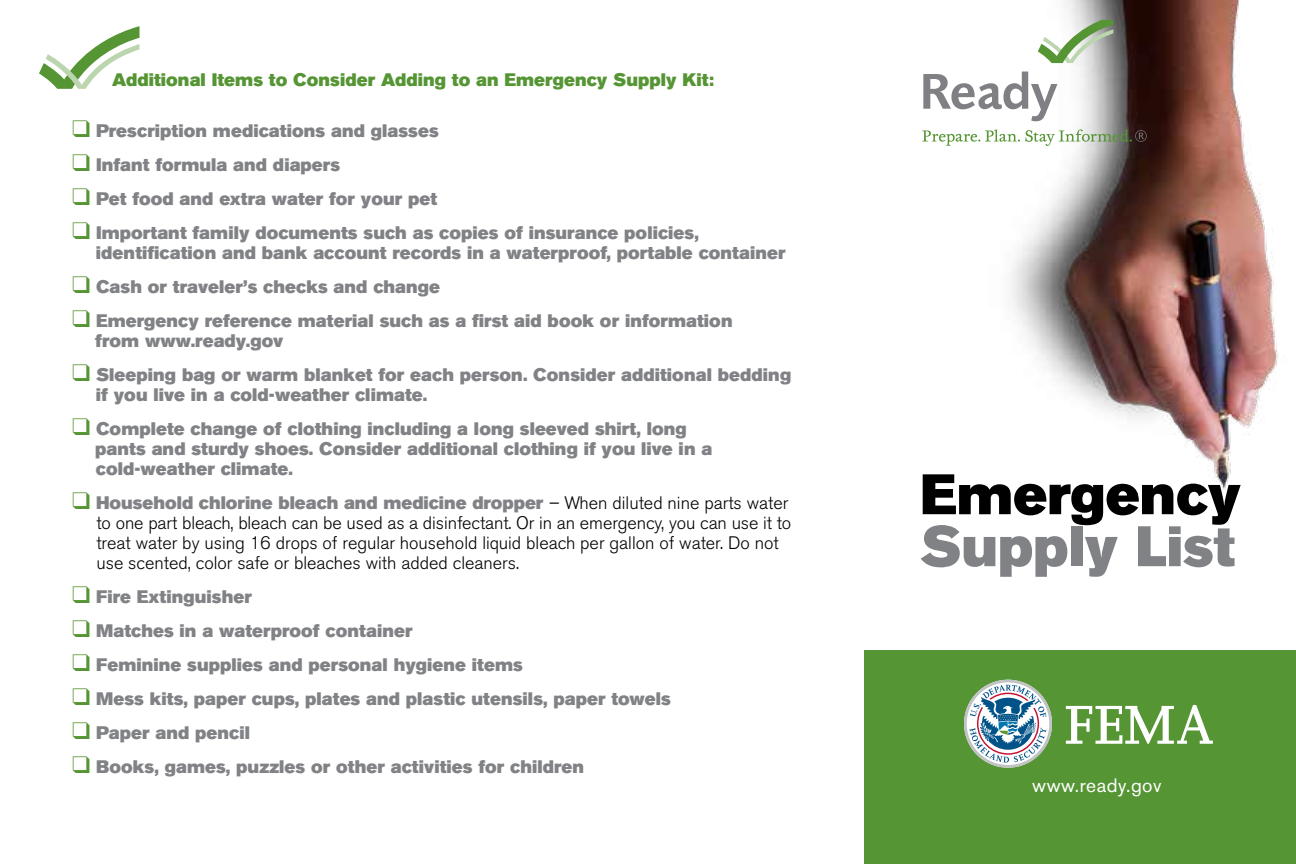
<style>
.page{position:relative;width:1296px;height:864px;background:#fff}
.page>*{position:absolute;margin:0;border:0;box-sizing:border-box;transform-origin:0 0}
.t1{font:56.4px/52px "Akzidenz Grotesk BE Super";color:#808285}
.t2{font:24px/34px "Zapf Dingbats";color:#559534;text-align:justify}
.t3{font:19.2px "Akzidenz Grotesk BE";letter-spacing:.025em;color:#fff}
.t4{font:18px/34px "Akzidenz Grotesk BE Super";letter-spacing:.005em;color:#808285}
.t5{font:300 18px/20px "Akzidenz Grotesk BE";color:#000}
.t6{font:18px "Akzidenz Grotesk BE Super";letter-spacing:.005em;color:#559534}
.s1{font-family:"Akzidenz Grotesk BE";font-weight:300;color:#000}
.s2{color:#000}
</style>
<div class="page">
<svg style="left:39px;top:26px;width:101px;height:63px"></svg>
<div style="left:864px;top:651px;width:432px;height:213px;background:#559534"></div>
<img style="left:1011px;top:0;width:268px;height:493px">
<svg style="left:923px;top:72px;width:134px;height:49px"></svg>
<svg style="left:922px;top:129px;width:225px;height:17px"></svg>
<svg style="left:1038px;top:21px;width:75px;height:42px"></svg>
<svg style="left:1066px;top:705px;width:147px;height:39px"></svg>
<svg style="left:964px;top:680px;width:88px;height:88px"></svg>
<h2 class="t6" style="left:112px;top:69px;width:603px">Additional Items to Consider Adding to an Emergency Supply Kit:</h2>
<h2 class="t2" style="left:72px;top:112px;width:20px">❑ ❑ ❑ ❑</h2>
<p class="t4" style="left:96px;top:114px;width:604px">Prescription medications and glasses<br>Infant formula and diapers<br>Pet food and extra water for your pet<br>Important family documents such as copies of insurance policies,</p>
<p class="t4" style="left:96px;top:236px;width:691px">identification and bank account records in a waterproof, portable container<br>Cash or traveler’s checks and change<br>Emergency reference material such as a first aid book or information</p>
<p class="t4" style="left:95px;top:324px;width:698px">from www.ready.gov<br>Sleeping bag or warm blanket for each person. Consider additional bedding</p>
<p class="t4" style="left:96px;top:378px;width:592px">if you live in a cold-weather climate.<br>Complete change of clothing including a long sleeved shirt, long</p>
<p class="t4" style="left:95px;top:432px;width:619px">pants and sturdy shoes. Consider additional clothing if you live in a</p>
<p class="t4" style="left:96px;top:452px;width:694px">cold-weather climate.<br>Household chlorine bleach and medicine dropper <span class="s1">– When diluted nine parts water</span></p>
<p class="t5" style="left:96px;top:513px;width:696px">to one part bleach, bleach can be used as a disinfectant. Or in an emergency, you can use it to treat water by using 16 drops of regular household liquid bleach per gallon of water. Do not use scented, color safe or bleaches with added cleaners.</p>
<p class="t4" style="left:96px;top:580px;width:576px">Fire Extinguisher<br>Matches in a waterproof container<br>Feminine supplies and personal hygiene items<br>Mess kits, paper cups, plates and plastic utensils, paper towels Paper and pencil<br>Books, games, puzzles or other activities for children</p>
<h2 class="t2" style="left:72px;top:578px;width:20px">❑ ❑ ❑ ❑ ❑ ❑</h2>
<h1 class="t1" style="left:920px;top:469px;width:322px"><span class="s2">Emergency<br></span>Supply List</h1>
<p class="t3" style="left:1032px;top:774px;width:131px">www.ready.gov</p>
</div>
